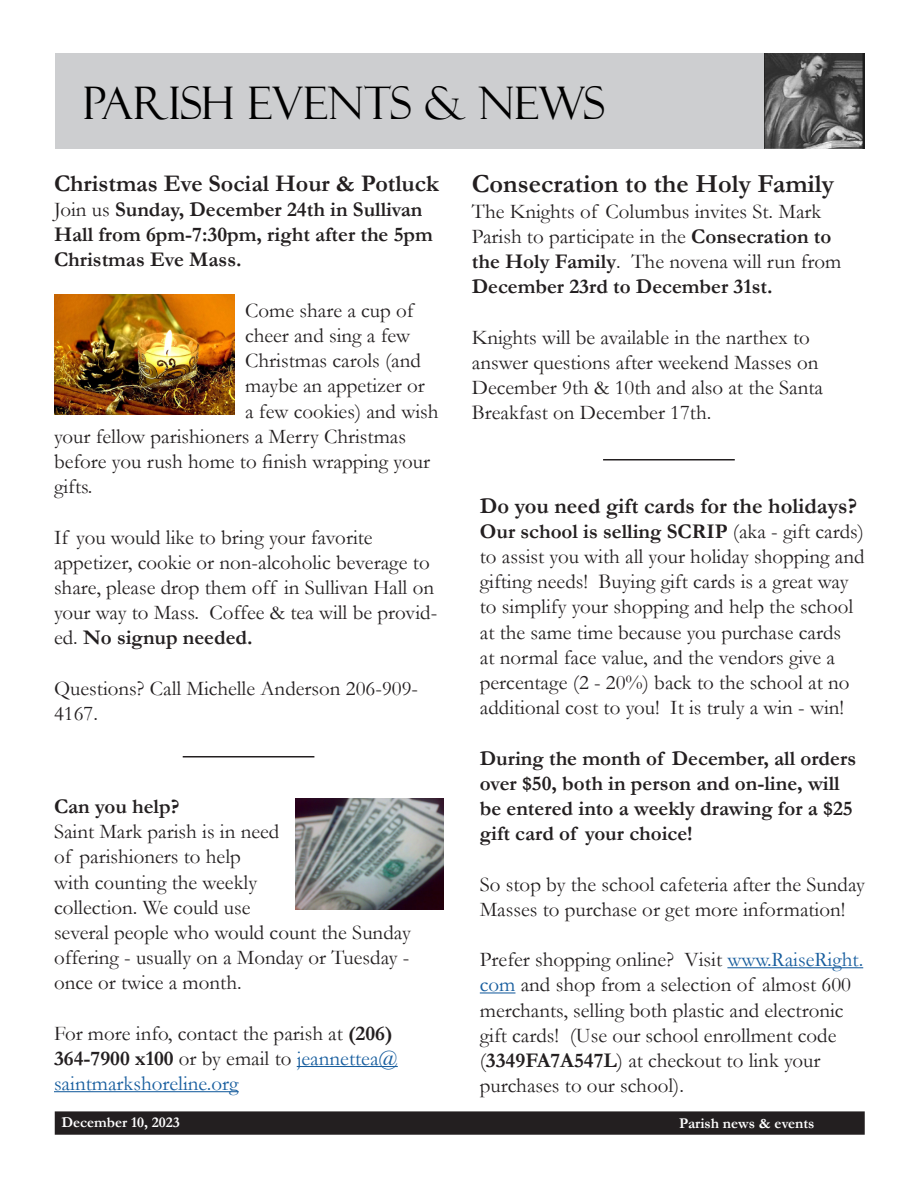
<style>
.page{position:relative;width:918px;height:1188px;background:#fff}
.page>*{position:absolute;margin:0;border:0;box-sizing:border-box;transform-origin:0 0}
.t1{font:45px "Felix Titling";color:#000}
.t2{font:700 26.25px "Garamond";color:#231f20}
.t3{font:700 24px "Garamond";color:#231f20}
.t4{font:700 22.5px "Garamond";color:#231f20}
.t5{font:21px/25.2px "Garamond";color:#231f20}
.t6{font:700 21px/25.2px "Garamond";color:#231f20}
.t7{font:700 15px "Garamond";color:#fff}
.s1{font-weight:400}
.s2{font-weight:700}
.s3{color:#175d9e}
</style>
<div class="page">
<hr style="left:727px;top:967px;width:136px;height:1px;background:#175d9e">
<hr style="left:480px;top:992px;width:35px;height:1px;background:#175d9e">
<img style="left:55px;top:295px;width:179px;height:120px">
<div style="left:55px;top:54px;width:810px;height:95px;background:#cdced0"></div>
<img style="left:764px;top:54px;width:101px;height:95px">
<div style="left:56px;top:1112px;width:808px;height:22px;background:#231f20"></div>
<div style="left:55px;top:1111px;width:810px;height:24px;border:2px solid #231f20"></div>
<hr style="left:603px;top:459px;width:132px;height:1px;background:#231f20">
<hr style="left:183px;top:756px;width:131px;height:2px;background:#231f20">
<hr style="left:297px;top:1066px;width:101px;height:1px;background:#175d9e">
<hr style="left:54px;top:1091px;width:185px;height:1px;background:#175d9e">
<img style="left:296px;top:799px;width:147px;height:111px">
<p class="t1" style="left:83px;top:77px;width:524px">PARISH EVENTS &amp; NEWS</p>
<p class="t3" style="left:54px;top:167px;width:386px">Christmas Eve Social Hour &amp; Potluck</p>
<p class="t6" style="left:54px;top:197px;width:380px"><span class="s1">Join us</span> Sunday, December 24th in Sullivan<br>Hall from 6pm-7:30pm, right after the 5pm<br>Christmas Eve Mass.</p>
<p class="t5" style="left:245px;top:297px;width:170px">Come share a cup of</p>
<p class="t5" style="left:245px;top:322px;width:167px">cheer and sing a few</p>
<p class="t5" style="left:245px;top:348px;width:177px">Christmas carols (and</p>
<p class="t5" style="left:245px;top:373px;width:181px">maybe an appetizer or</p>
<p class="t5" style="left:245px;top:398px;width:195px">a few cookies) and wish</p>
<p class="t5" style="left:54px;top:423px;width:354px">your fellow parishioners a Merry Christmas</p>
<p class="t5" style="left:54px;top:448px;width:378px">before you rush home to finish wrapping your</p>
<p class="t5" style="left:54px;top:474px;width:40px">gifts.</p>
<p class="t5" style="left:54px;top:524px;width:320px">If you would like to bring your favorite</p>
<p class="t5" style="left:54px;top:549px;width:385px">appetizer, cookie or non-alcoholic beverage to share, please drop them off in Sullivan Hall on your way to Mass. Coffee &amp; tea will be provid&shy;ed. <span class="s2">No signup needed.</span></p>
<p class="t5" style="left:54px;top:675px;width:366px">Questions? Call Michelle Anderson 206-909-<br>4167.</p>
<p class="t6" style="left:54px;top:794px;width:127px">Can you help?</p>
<p class="t5" style="left:54px;top:818px;width:358px">Saint Mark parish is in need<br>of parishioners to help<br>with counting the weekly<br>collection. We could use<br>several people who would count the Sunday offering - usually on a Monday or Tuesday - once or twice a month.</p>
<p class="t5" style="left:54px;top:1020px;width:345px">For more info, contact the parish at <span class="s2">(206)<br>364-7900 x100</span> or by email to <span class="s3">jeannettea@ saintmarkshoreline.org</span></p>
<p class="t2" style="left:472px;top:166px;width:364px">Consecration to the Holy Family</p>
<p class="t5" style="left:472px;top:198px;width:371px">The Knights of Columbus invites St. Mark Parish to participate in the <span class="s2">Consecration to the Holy Family</span>. The novena will run from <span class="s2">December 23rd to December 31st.</span></p>
<p class="t5" style="left:472px;top:324px;width:353px">Knights will be available in the narthex to answer questions after weekend Masses on December 9th &amp; 10th and also at the Santa Breakfast on December 17th.</p>
<p class="t4" style="left:480px;top:490px;width:379px">Do you need gift cards for the holidays?</p>
<p class="t5" style="left:480px;top:518px;width:386px"><span class="s2">Our school is selling SCRIP</span> (aka - gift cards) to assist you with all your holiday shopping and gifting needs! Buying gift cards is a great way to simplify your shopping and help the school at the same time because you purchase cards<br>at normal face value, and the vendors give a percentage (2 - 20%) back to the school at no additional cost to you! It is truly a win - win!</p>
<p class="t6" style="left:480px;top:745px;width:378px">During the month of December, all orders over $50, both in person and on-line, will be entered into a weekly drawing for a $25 gift card of your choice!</p>
<p class="t5" style="left:480px;top:871px;width:387px">So stop by the school cafeteria after the Sunday<br>Masses to purchase or get more information!</p>
<p class="t5" style="left:480px;top:946px;width:385px">Prefer shopping online? Visit <span class="s3">www.RaiseRight. com</span> and shop from a selection of almost 600 merchants, selling both plastic and electronic gift cards! (Use our school enrollment code (<span class="s2">3349FA7A547L</span>) at checkout to link your purchases to our school).</p>
<p class="t7" style="left:62px;top:1112px;width:120px">December 10, 2023</p>
<p class="t7" style="left:679px;top:1113px;width:137px">Parish news &amp; events</p>
</div>
